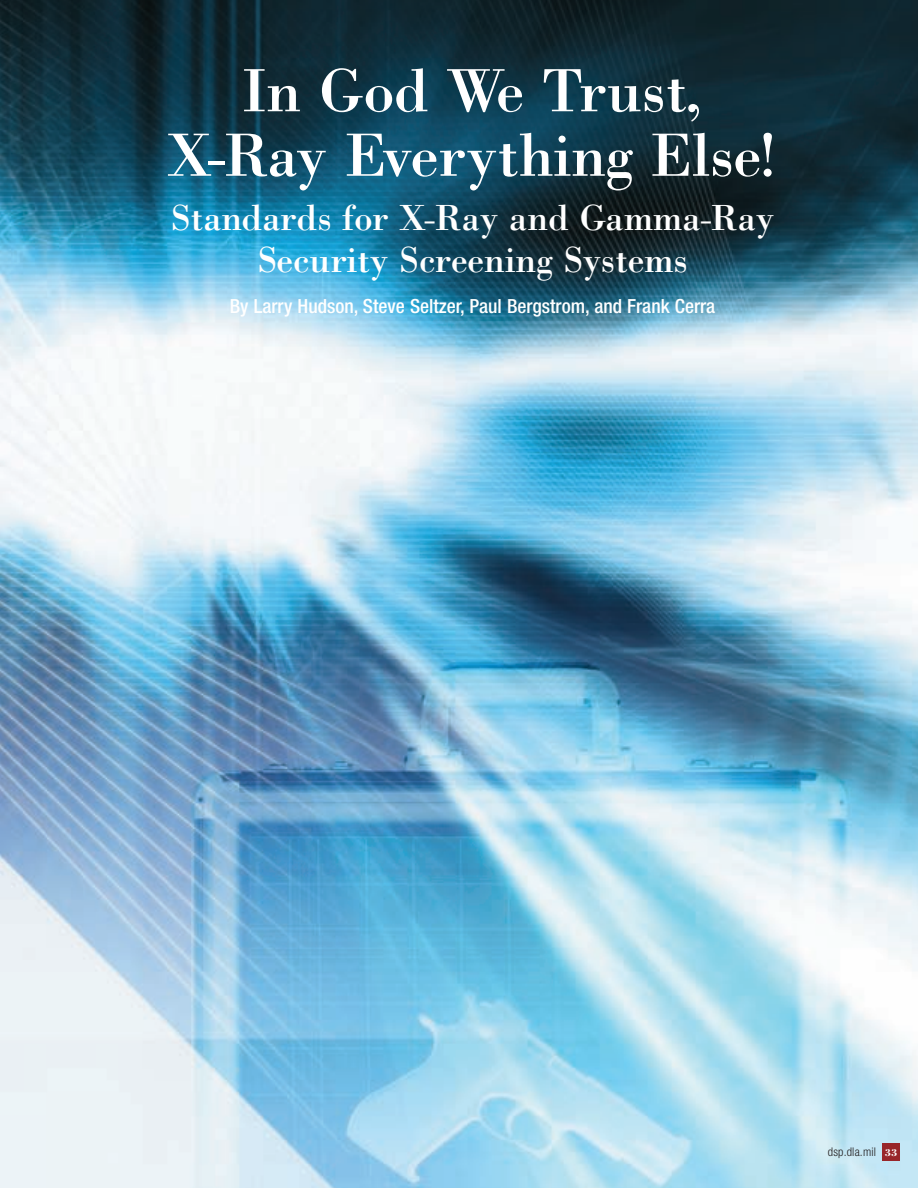
<style>
.page{position:relative;width:918px;height:1188px;background:#fff}
.page>*{position:absolute;margin:0;border:0;box-sizing:border-box;transform-origin:0 0}
.t1{font:63px/64.5px "Bodoni";letter-spacing:-.005em;color:#fff;text-align:center}
.t2{font:37.5px/42px "Bodoni";letter-spacing:-.005em;color:#fff;text-align:center}
.t3{font:500 condensed 19.5px "Helvetica Neue";color:#fff}
.t4{font:300 condensed 12px "Helvetica Neue";letter-spacing:.015em;color:#231f20}
.s1{font-family:"Bodoni";font-weight:700;font-stretch:normal;font-size:10.5px;color:#fff}
</style>
<div class="page">
<img style="left:0;top:0;width:918px;height:1188px">
<div style="left:882px;top:1143px;width:18px;height:18px;background:#98262a"></div>
<h1 class="t1" style="left:167px;top:57px;width:613px">In God We Trust,<br>X-Ray Everything Else!</h1>
<h2 class="t2" style="left:170px;top:196px;width:606px">Standards for X-Ray and Gamma-Ray<br>Security Screening Systems</h2>
<p class="t3" style="left:230px;top:299px;width:487px">By Larry Hudson, Steve Seltzer, Paul Bergstrom, and Frank Cerra</p>
<p class="t4" style="left:828px;top:1147px;width:71px">dsp.dla.mil <span class="s1">33</span></p>
</div>
